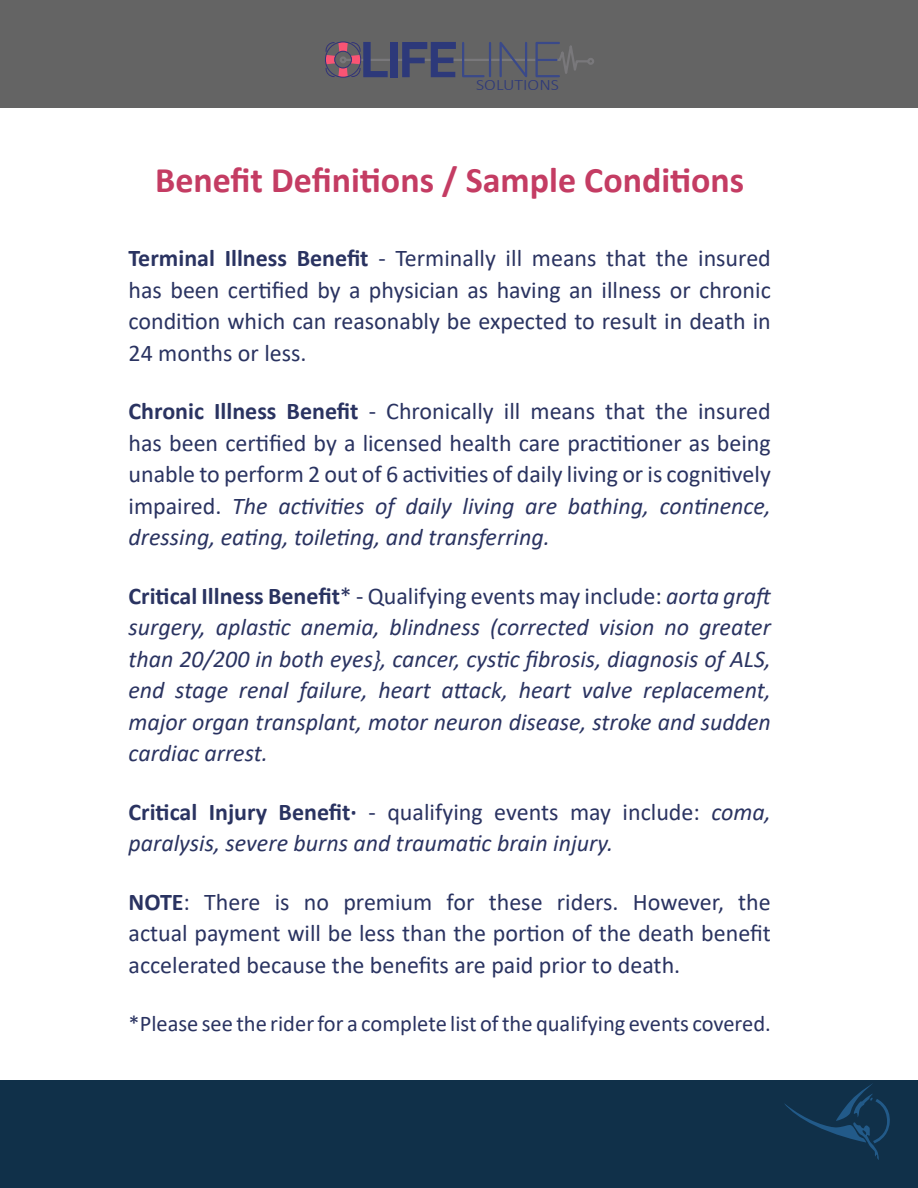
<style>
.page{position:relative;width:918px;height:1188px;background:#fff}
.page>*{position:absolute;margin:0;border:0;box-sizing:border-box;transform-origin:0 0}
.Pink_Header{font:700 36px "Calibri";color:#c43c63}
.Body{font:24px/31.5px "Calibri";color:#2a3361;text-align:justify}
.Body-2{font:italic 24px/31.5px "Calibri";color:#2a3361;text-align:justify}
.Body-3{font:22.5px "Calibri";color:#2a3361}
.t1{font:300 15.9px "Calibri";color:#2d397a;scale:1.12 1}
.s1{font-weight:700}
.s2{font-style:italic}
.s3{font-weight:700;font-style:normal}
.s4{font-style:normal}
</style>
<div class="page">
<div style="left:0;top:1080px;width:918px;height:108px;background:#103049"></div>
<div style="left:0;top:0;width:918px;height:108px;background:#646464"></div>
<svg style="left:784px;top:1083px;width:106px;height:77px"></svg>
<svg style="left:325px;top:41px;width:262px;height:37px"></svg>
<div style="left:536px;top:42px;width:24px;height:35px;border:2px solid #3a4989"></div>
<hr style="left:537px;top:59px;width:20px;height:2px;background:#3a4989">
<div style="left:587px;top:58px;width:7px;height:7px;border:2px solid #79787b;border-radius:50%"></div>
<div style="left:340px;top:56px;width:7px;height:7px;border:2px solid #79787b;border-radius:50%"></div>
<p class="t1" style="left:476px;top:75px;width:75px">SOLUTIONS</p>
<p class="Pink_Header" style="left:155px;top:154px;width:591px">Benefit Definitions / Sample Conditions</p>
<p class="Body" style="left:129px;top:242px;width:644px"><span class="s1">Terminal Illness Benefit</span> - Terminally ill means that the insured has been certified by a physician as having an illness or chronic condition which can reasonably be expected to result in death in 24 months or less.</p>
<p class="Body" style="left:129px;top:395px;width:644px"><span class="s1">Chronic Illness Benefit</span> - Chronically ill means that the insured has been certified by a licensed health care practitioner as being unable to perform 2 out of 6 activities of daily living or is cognitively impaired. <span class="s2">The activities of daily living are bathing, continence, dressing, eating, toileting, and transferring.</span></p>
<p class="Body-2" style="left:129px;top:579px;width:646px"><span class="s3">Critical Illness Benefit</span><span class="s4">* - Qualifying events may include:</span> aorta graft surgery, aplastic anemia, blindness (corrected vision no greater than 20/200 in both eyes}, cancer, cystic fibrosis, diagnosis of ALS, end stage renal failure, heart attack, heart valve replacement, major organ transplant, motor neuron disease, stroke and sudden cardiac arrest.</p>
<p class="Body-2" style="left:129px;top:795px;width:644px"><span class="s3">Critical Injury Benefit·</span> <span class="s4">- qualifying events may include:</span> coma, paralysis, severe burns and traumatic brain injury.</p>
<p class="Body" style="left:129px;top:885px;width:644px"><span class="s1">NOTE</span>: There is no premium for these riders. However, the actual payment will be less than the portion of the death benefit accelerated because the benefits are paid prior to death.</p>
<p class="Body-3" style="left:129px;top:1008px;width:644px">*Please see the rider for a complete list of the qualifying events covered.</p>
</div>
